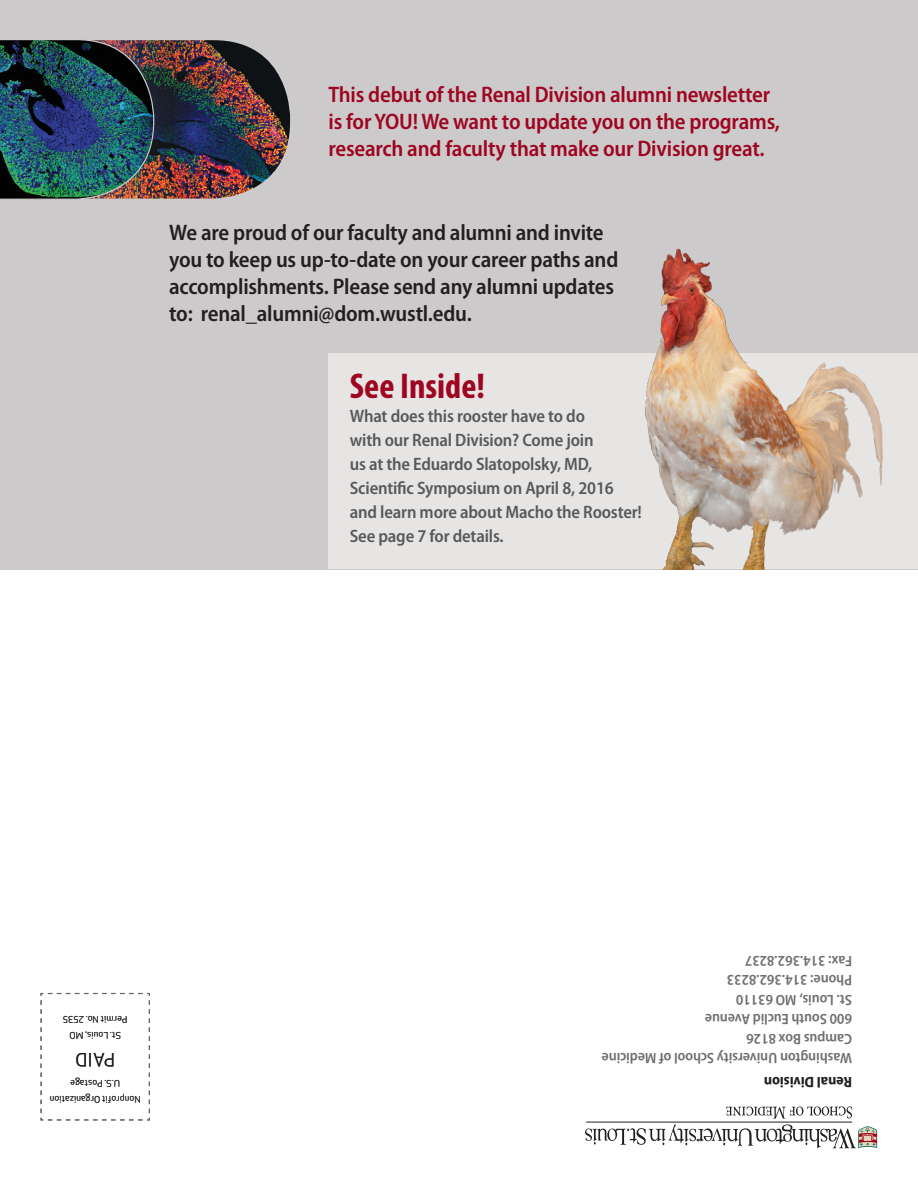
<style>
.page{position:relative;width:918px;height:1188px;background:#fff}
.page>*{position:absolute;margin:0;border:0;box-sizing:border-box;transform-origin:0 0}
.NEW_MAIN_HEADLINE{font:700 condensed 36px "Myriad Pro";color:#9e0520}
.Sidebar_Headline_New{font:600 semi-condensed 22.5px/27px "Myriad Pro";letter-spacing:-.01em;color:#231f20}
.Sidebar_Headline_New-2{font:600 semi-condensed 22.5px/27px "Myriad Pro";letter-spacing:-.01em;color:#9e0520}
.Sidebar_Headline_New-3{font:600 semi-condensed 18px/24px "Myriad Pro";letter-spacing:-.01em;color:#58595b}
.t1{font:18px "Apex Sans";color:#231f20}
.Sidebar_body{font:600 semi-condensed 15px/19.5px "Myriad Pro";letter-spacing:-.005em;color:#6d6f71}
.Sidebar_body_bold{font:700 semi-condensed 15px "Myriad Pro";letter-spacing:-.005em;color:#231f20}
.t2{font:9px/16.5px "Apex Sans";letter-spacing:-.01em;color:#231f20;text-align:center}
</style>
<div class="page">
<div style="left:0;top:0;width:918px;height:569px;background:#cccacb"></div>
<div style="left:328px;top:353px;width:590px;height:216px;background:#e7e5e4"></div>
<img style="left:155px;top:40px;width:135px;height:159px">
<img style="left:0;top:40px;width:155px;height:159px">
<svg style="left:585px;top:1106px;width:292px;height:42px"></svg>
<svg style="left:40px;top:992px;width:110px;height:129px"></svg>
<img style="left:645px;top:248px;width:238px;height:321px">
<p class="Sidebar_Headline_New-2" style="left:328px;top:81px;width:453px">This debut of the Renal Division alumni newsletter is for YOU! We want to update you on the programs, research and faculty that make our Division great.</p>
<p class="Sidebar_Headline_New" style="left:169px;top:219px;width:451px">We are proud of our faculty and alumni and invite you to keep us up-to-date on your career paths and accomplishments. Please send any alumni updates to: renal_alumni@dom.wustl.edu.</p>
<p class="NEW_MAIN_HEADLINE" style="left:350px;top:364px;width:137px">See Inside!</p>
<p class="Sidebar_Headline_New-3" style="left:350px;top:405px;width:294px">What does this rooster have to do<br>with our Renal Division? Come join<br>us at the Eduardo Slatopolsky, MD, Scientific Symposium on April 8, 2016 and learn more about Macho the Rooster!<br>See page 7 for details.</p>
<p class="t2" style="left:128px;top:1045px;width:66px;rotate:-180deg">St. Louis, MO<br>Permit No. 2535</p>
<p class="t1" style="left:115px;top:1074px;width:41px;rotate:-180deg">PAID</p>
<p class="t2" style="left:141px;top:1109px;width:93px;rotate:-180deg">Nonprofit Organization<br>U.S. Postage</p>
<p class="Sidebar_body" style="left:852px;top:1068px;width:252px;rotate:-180deg">Washington University School of Medicine<br>Campus Box 8126<br>600 South Euclid Avenue<br>St. Louis, MO 63110<br>Phone: 314.362.8233<br>Fax: 314.362.8237</p>
<p class="Sidebar_body_bold" style="left:852px;top:1091px;width:89px;rotate:-180deg">Renal Division</p>
</div>
